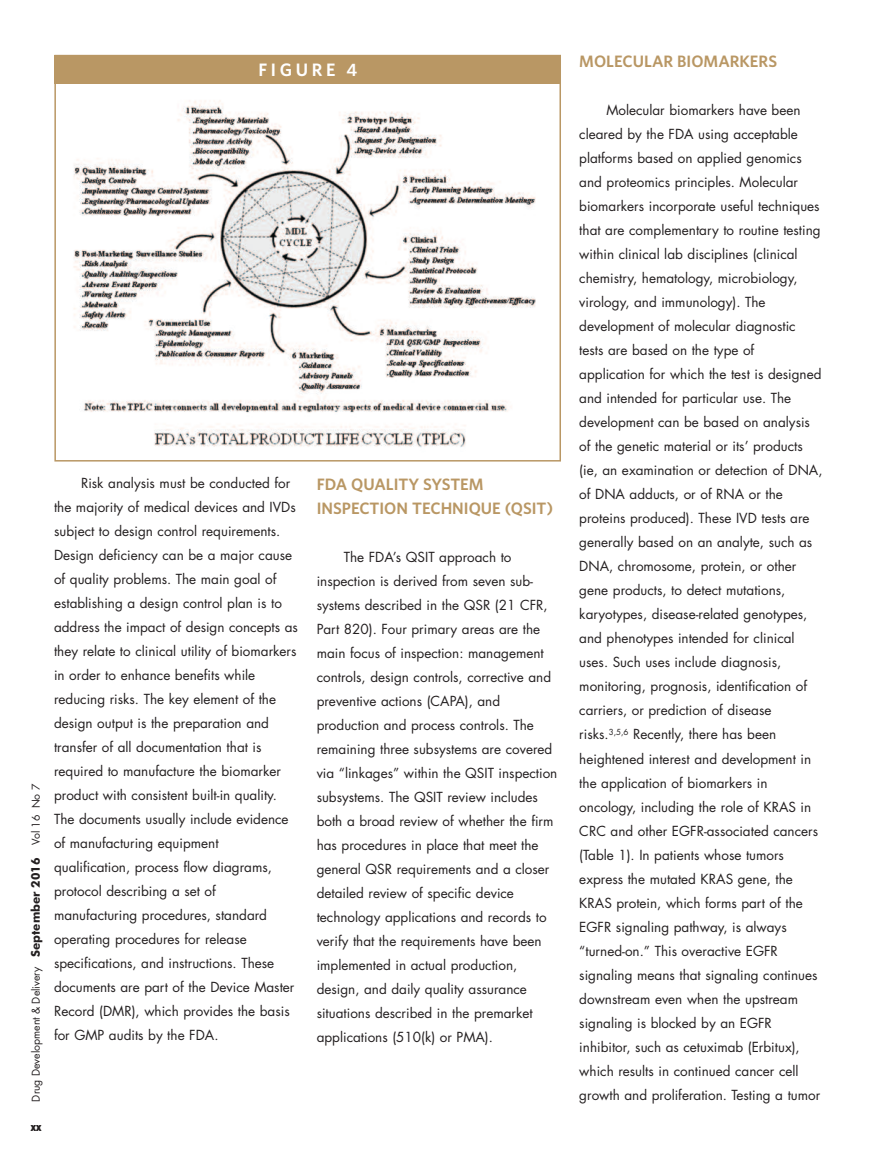
<style>
.page{position:relative;width:878px;height:1175px;background:#fff}
.page>*{position:absolute;margin:0;border:0;box-sizing:border-box;transform-origin:0 0}
.t1{font:600 18px "Whitney";letter-spacing:.2em;color:#fff}
.t2{font:600 16.5px/24px "Whitney";color:#b99764}
.t3{font:13.5px/24px "Futura";color:#231f20}
.t4{font:900 condensed 12px "Futura BT";color:#231f20}
.t5{font:10.5px "Futura";color:#231f20}
.s1{font-family:"Futura BT";font-weight:700;font-size:12px}
</style>
<div class="page">
<img style="left:73px;top:100px;width:463px;height:348px">
<div style="left:54px;top:55px;width:507px;height:28px;background:#b99764"></div>
<h1 class="t1" style="left:258px;top:59px;width:100px">FIGURE 4</h1>
<p class="t5" style="left:31px;top:1101px;width:319px;rotate:-90deg">Drug Development &amp; Delivery <span class="s1">September 2016</span> Vol 16 No 7</p>
<p class="t4" style="left:31px;top:1122px;width:12px">xx</p>
<p class="t3" style="left:54px;top:472px;width:245px;text-indent:27px">Risk analysis must be conducted for the majority of medical devices and IVDs subject to design control requirements.<br>Design deficiency can be a major cause of quality problems. The main goal of establishing a design control plan is to address the impact of design concepts as they relate to clinical utility of biomarkers in order to enhance benefits while reducing risks. The key element of the design output is the preparation and transfer of all documentation that is required to manufacture the biomarker product with consistent built-in quality.<br>The documents usually include evidence of manufacturing equipment qualification, process flow diagrams, protocol describing a set of manufacturing procedures, standard operating procedures for release specifications, and instructions. These documents are part of the Device Master Record (DMR), which provides the basis for GMP audits by the FDA.</p>
<p class="t2" style="left:316px;top:472px;width:238px">FDA QUALITY SYSTEM<br>INSPECTION TECHNIQUE (QSIT)</p>
<p class="t3" style="left:316px;top:546px;width:242px;text-indent:27px">The FDA’s QSIT approach to inspection is derived from seven sub&shy;systems described in the QSR (21 CFR, Part 820). Four primary areas are the main focus of inspection: management controls, design controls, corrective and preventive actions (CAPA), and production and process controls. The remaining three subsystems are covered via “linkages” within the QSIT inspection subsystems. The QSIT review includes both a broad review of whether the firm has procedures in place that meet the general QSR requirements and a closer detailed review of specific device technology applications and records to verify that the requirements have been implemented in actual production, design, and daily quality assurance situations described in the premarket applications (510(k) or PMA).</p>
<p class="t2" style="left:579px;top:49px;width:199px">MOLECULAR BIOMARKERS</p>
<p class="t3" style="left:579px;top:99px;width:245px;text-indent:27px">Molecular biomarkers have been cleared by the FDA using acceptable platforms based on applied genomics and proteomics principles. Molecular biomarkers incorporate useful techniques that are complementary to routine testing within clinical lab disciplines (clinical chemistry, hematology, microbiology, virology, and immunology). The development of molecular diagnostic tests are based on the type of application for which the test is designed and intended for particular use. The development can be based on analysis of the genetic material or its’ products (ie, an examination or detection of DNA, of DNA adducts, or of RNA or the proteins produced). These IVD tests are generally based on an analyte, such as DNA, chromosome, protein, or other gene products, to detect mutations, karyotypes, disease-related genotypes, and phenotypes intended for clinical uses. Such uses include diagnosis, monitoring, prognosis, identification of carriers, or prediction of disease risks.<sup>3,5,6</sup> Recently, there has been heightened interest and development in the application of biomarkers in oncology, including the role of KRAS in CRC and other EGFR-associated cancers (Table 1). In patients whose tumors express the mutated KRAS gene, the KRAS protein, which forms part of the EGFR signaling pathway, is always “turned-on.” This overactive EGFR signaling means that signaling continues downstream even when the upstream signaling is blocked by an EGFR inhibitor, such as cetuximab (Erbitux), which results in continued cancer cell growth and proliferation. Testing a tumor</p>
</div>
